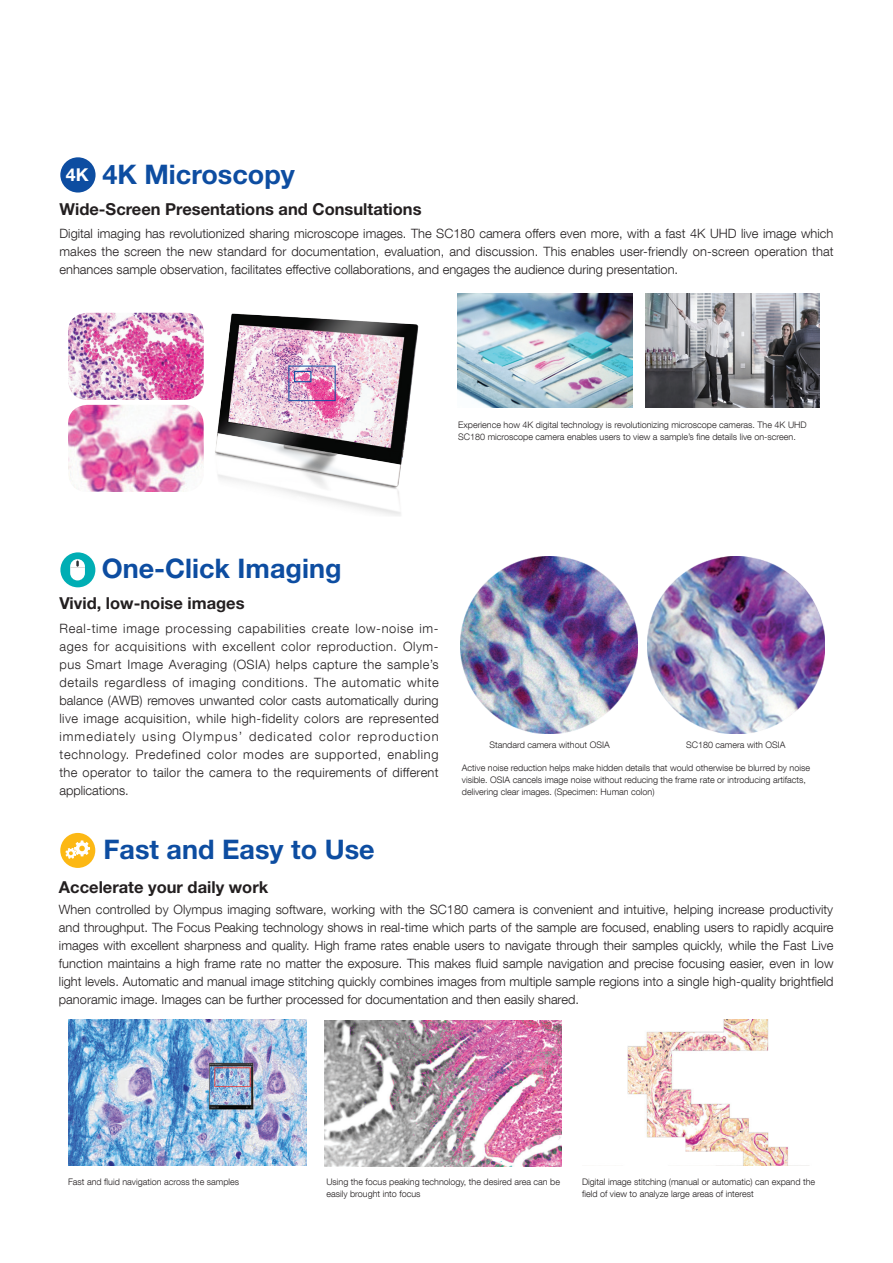
<style>
.page{position:relative;width:893px;height:1263px;background:#fff}
.page>*{position:absolute;margin:0;border:0;box-sizing:border-box;transform-origin:0 0}
.t1{font:700 27px "Helvetica Neue LT Pro";color:#0d4da1}
.t2{font:700 17.7px "Helvetica Neue LT Pro";color:#fff}
.t3{font:700 16.5px "Helvetica Neue LT Pro";color:#231f20}
.t4{font:300 12.9px/18px "Helvetica Neue W01 45";color:#231f20;text-align:justify}
.t5{font:300 12.75px/18px "Helvetica Neue W01 45";letter-spacing:.02em;color:#231f20;text-align:justify}
.t6{font:300 9px/12px "Helvetica Neue W01 45";color:#231f20}
</style>
<div class="page">
<img style="left:215px;top:313px;width:204px;height:203px">
<img style="left:68px;top:313px;width:136px;height:87px">
<div style="left:288px;top:366px;width:48px;height:35px;border:1px solid #0d4da1"></div>
<img style="left:646px;top:293px;width:173px;height:114px">
<img style="left:458px;top:293px;width:174px;height:114px">
<div style="left:60px;top:157px;width:36px;height:36px;background:#0d4da1;border-radius:50%"></div>
<div style="left:294px;top:371px;width:17px;height:11px;border:1px solid #0d4da1"></div>
<img style="left:68px;top:405px;width:136px;height:87px">
<div style="left:60px;top:552px;width:35px;height:35px;background:#00aeb4;border-radius:50%"></div>
<div style="left:70px;top:559px;width:15px;height:21px;background:#fff;border-radius:7px"></div>
<svg style="left:70px;top:559px;width:15px;height:9px"></svg>
<div style="left:60px;top:833px;width:35px;height:35px;background:#fcb814;border-radius:50%"></div>
<svg style="left:65px;top:840px;width:25px;height:19px"></svg>
<img style="left:324px;top:1020px;width:237px;height:146px">
<img style="left:68px;top:1020px;width:239px;height:146px">
<img style="left:627px;top:1020px;width:182px;height:146px">
<img style="left:648px;top:557px;width:177px;height:177px">
<img style="left:460px;top:556px;width:177px;height:177px">
<p class="t2" style="left:66px;top:164px;width:24px">4K</p>
<p class="t1" style="left:102px;top:158px;width:194px">4K Microscopy</p>
<p class="t3" style="left:60px;top:199px;width:364px">Wide-Screen Presentations and Consultations</p>
<p class="t4" style="left:60px;top:224px;width:776px">Digital imaging has revolutionized sharing microscope images. The SC180 camera offers even more, with a fast 4K UHD live image which makes the screen the new standard for documentation, evaluation, and discussion. This enables user-friendly on-screen operation that enhances sample observation, facilitates effective collaborations, and engages the audience during presentation.</p>
<p class="t6" style="left:458px;top:418px;width:350px">Experience how 4K digital technology is revolutionizing microscope cameras. The 4K UHD<br>SC180 microscope camera enables users to view a sample’s fine details live on-screen.</p>
<p class="t1" style="left:102px;top:552px;width:241px">One-Click Imaging</p>
<p class="t3" style="left:60px;top:593px;width:187px">Vivid, low-noise images</p>
<p class="t5" style="left:60px;top:619px;width:381px">Real-time image processing capabilities create low-noise im&shy;ages for acquisitions with excellent color reproduction. Olym&shy;pus Smart Image Averaging (OSIA) helps capture the sample’s details regardless of imaging conditions. The automatic white balance (AWB) removes unwanted color casts automatically during live image acquisition, while high-fidelity colors are represented immediately using Olympus’ dedicated color reproduction technology. Predefined color modes are supported, enabling the operator to tailor the camera to the requirements of different applications.</p>
<p class="t1" style="left:104px;top:833px;width:273px">Fast and Easy to Use</p>
<p class="t3" style="left:59px;top:876px;width:211px">Accelerate your daily work</p>
<p class="t6" style="left:489px;top:738px;width:122px">Standard camera without OSIA</p>
<p class="t6" style="left:686px;top:738px;width:101px">SC180 camera with OSIA</p>
<p class="t6" style="left:462px;top:761px;width:350px">Active noise reduction helps make hidden details that would otherwise be blurred by noise visible. OSIA cancels image noise without reducing the frame rate or introducing artifacts, delivering clear images. (Specimen: Human colon)</p>
<p class="t4" style="left:59px;top:900px;width:776px">When controlled by Olympus imaging software, working with the SC180 camera is convenient and intuitive, helping increase productivity and throughput. The Focus Peaking technology shows in real-time which parts of the sample are focused, enabling users to rapidly acquire images with excellent sharpness and quality. High frame rates enable users to navigate through their samples quickly, while the Fast Live function maintains a high frame rate no matter the exposure. This makes fluid sample navigation and precise focusing easier, even in low light levels. Automatic and manual image stitching quickly combines images from multiple sample regions into a single high-quality brightfield panoramic image. Images can be further processed for documentation and then easily shared.</p>
<p class="t6" style="left:68px;top:1176px;width:173px">Fast and fluid navigation across the samples</p>
<p class="t6" style="left:326px;top:1176px;width:235px">Using the focus peaking technology, the desired area can be easily brought into focus</p>
<p class="t6" style="left:582px;top:1176px;width:235px">Digital image stitching (manual or automatic) can expand the field of view to analyze large areas of interest</p>
</div>
